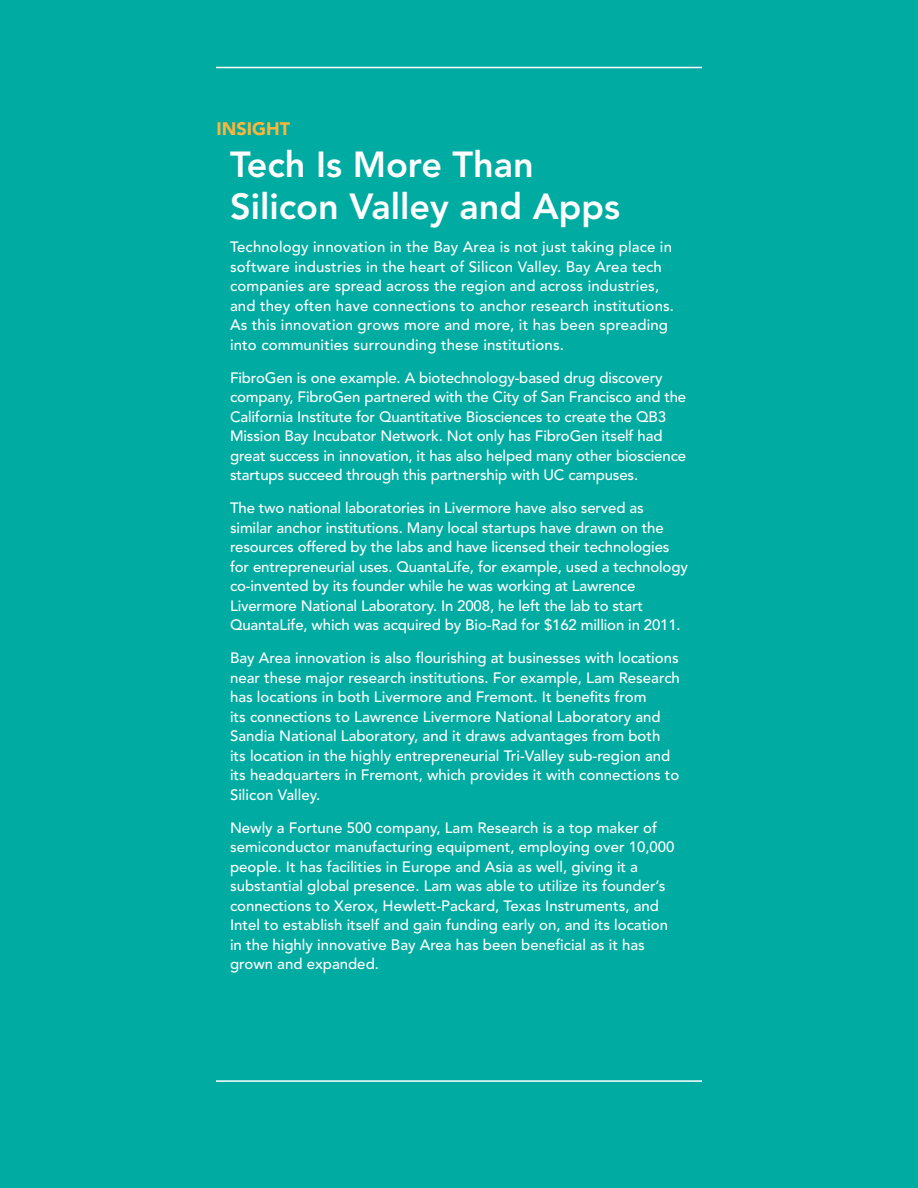
<style>
.page{position:relative;width:918px;height:1188px;background:#00aca1}
.page>*{position:absolute;margin:0;border:0;box-sizing:border-box;transform-origin:0 0}
.t1{font:800 36px/42px "Avenir LT Std";color:#fff}
.t2{font:900 18px "Avenir LT Std";color:#fcb53d}
.t3{font:500 15px/19.5px "Avenir LT Std";color:#fff}
</style>
<div class="page">
<hr style="left:216px;top:1080px;width:486px;height:2px;background:#fff">
<hr style="left:216px;top:67px;width:486px;height:1px;background:#fff">
<p class="t2" style="left:217px;top:118px;width:62px">INSIGHT</p>
<h1 class="t1" style="left:230px;top:144px;width:392px">Tech Is More Than<br>Silicon Valley and Apps</h1>
<p class="t3" style="left:230px;top:238px;width:446px">Technology innovation in the Bay Area is not just taking place in software industries in the heart of Silicon Valley. Bay Area tech companies are spread across the region and across industries, and they often have connections to anchor research institutions.<br>As this innovation grows more and more, it has been spreading into communities surrounding these institutions.</p>
<p class="t3" style="left:230px;top:368px;width:458px">FibroGen is one example. A biotechnology-based drug discovery company, FibroGen partnered with the City of San Francisco and the California Institute for Quantitative Biosciences to create the QB3<br>Mission Bay Incubator Network. Not only has FibroGen itself had great success in innovation, it has also helped many other bioscience startups succeed through this partnership with UC campuses.</p>
<p class="t3" style="left:230px;top:499px;width:459px">The two national laboratories in Livermore have also served as similar anchor institutions. Many local startups have drawn on the resources offered by the labs and have licensed their technologies for entrepreneurial uses. QuantaLife, for example, used a technology co-invented by its founder while he was working at Lawrence Livermore National Laboratory. In 2008, he left the lab to start QuantaLife, which was acquired by Bio-Rad for $162 million in 2011.</p>
<p class="t3" style="left:230px;top:649px;width:451px">Bay Area innovation is also flourishing at businesses with locations near these major research institutions. For example, Lam Research has locations in both Livermore and Fremont. It benefits from<br>its connections to Lawrence Livermore National Laboratory and Sandia National Laboratory, and it draws advantages from both its location in the highly entrepreneurial Tri-Valley sub-region and its headquarters in Fremont, which provides it with connections to Silicon Valley.</p>
<p class="t3" style="left:230px;top:818px;width:446px">Newly a Fortune 500 company, Lam Research is a top maker of semiconductor manufacturing equipment, employing over 10,000 people. It has facilities in Europe and Asia as well, giving it a substantial global presence. Lam was able to utilize its founder’s connections to Xerox, Hewlett-Packard, Texas Instruments, and Intel to establish itself and gain funding early on, and its location in the highly innovative Bay Area has been beneficial as it has grown and expanded.</p>
</div>
